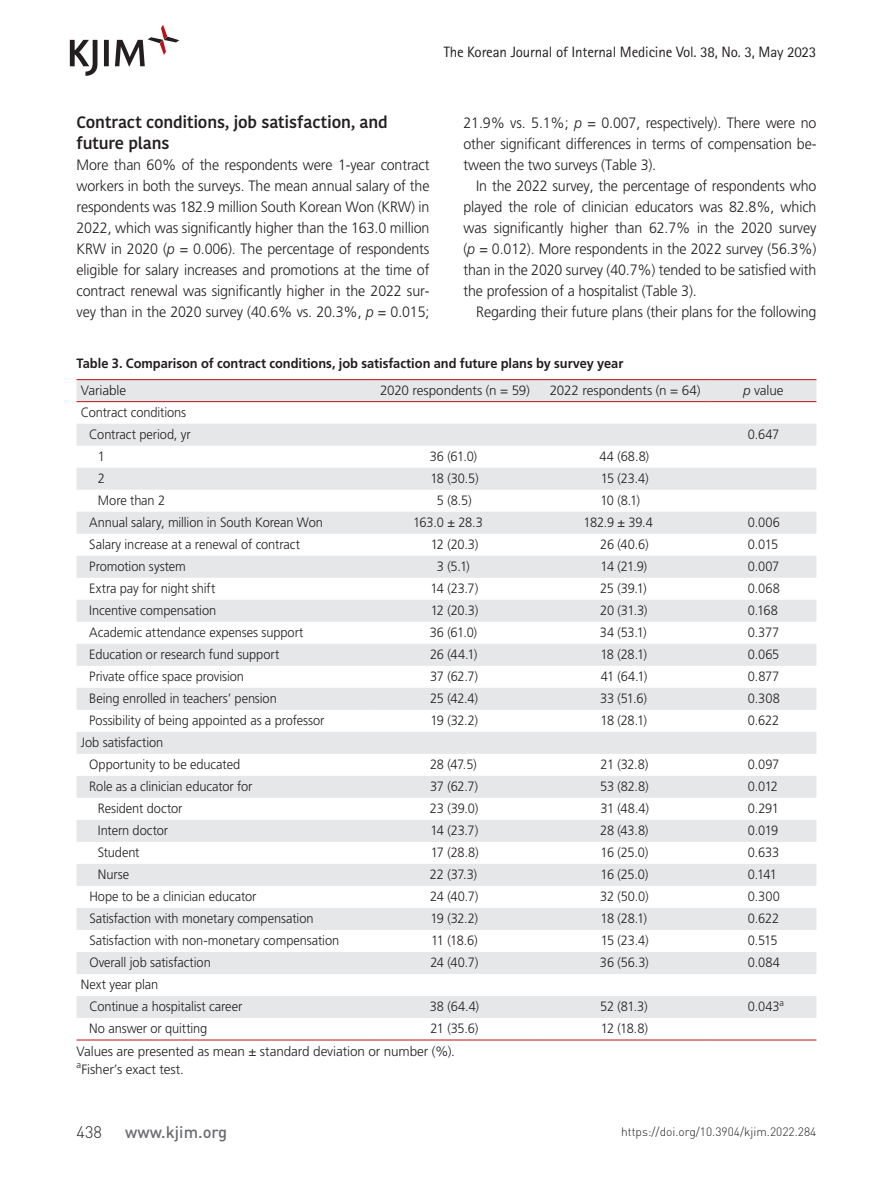
<style>
.page{position:relative;width:893px;height:1191px;background:#fff}
.page>*{position:absolute;margin:0;border:0;box-sizing:border-box;transform-origin:0 0}
.t1{font:600 16.5px/21px "Kohinoor Bangla";letter-spacing:-.01em;color:#231f20}
.t2{font:500 16.5px "DIN Pro";color:#6c6d70}
.t3{font:300 16.5px "DIN Pro";color:#231f20}
.t4{font:300 15px/21px "Frutiger LT Std";letter-spacing:-.01em;color:#231f20;text-align:justify;scale:.95 1}
.t5{font:15px "Rotis Sans Serif Std";letter-spacing:-.01em;color:#231f20}
.t6{font:300 13.5px/22px "Frutiger LT Std";letter-spacing:-.005em;color:#231f20;scale:.95 1}
.t7{font:300 13.5px/18px "Frutiger LT Std";letter-spacing:-.005em;color:#231f20}
.t8{font:700 13.5px "Frutiger LT Std";color:#231f20;scale:.95 1}
.t9{font:300 12px "DIN Pro";color:#231f20}
.s1{font-style:italic}
</style>
<div class="page">
<svg style="left:70px;top:25px;width:109px;height:51px"></svg>
<svg style="left:77px;top:380px;width:739px;height:638px;fill:#e7e8ea"></svg>
<hr style="left:77px;top:379px;width:293px;height:1px;background:#bb1018">
<hr style="left:370px;top:379px;width:170px;height:1px;background:#bb1018">
<hr style="left:540px;top:379px;width:170px;height:1px;background:#bb1018">
<hr style="left:710px;top:379px;width:106px;height:1px;background:#bb1018">
<hr style="left:77px;top:401px;width:293px;height:1px;background:#bb1018">
<hr style="left:370px;top:401px;width:170px;height:1px;background:#bb1018">
<hr style="left:540px;top:401px;width:170px;height:1px;background:#bb1018">
<hr style="left:710px;top:401px;width:106px;height:1px;background:#bb1018">
<hr style="left:77px;top:1039px;width:293px;height:1px;background:#bb1018">
<hr style="left:370px;top:1039px;width:170px;height:1px;background:#bb1018">
<hr style="left:540px;top:1039px;width:170px;height:1px;background:#bb1018">
<hr style="left:710px;top:1039px;width:106px;height:1px;background:#bb1018">
<p class="t5" style="left:444px;top:43px;width:374px">The Korean Journal of Internal Medicine Vol. 38, No. 3, May 2023</p>
<p class="t1" style="left:77px;top:111px;width:313px">Contract conditions, job satisfaction, and future plans</p>
<p class="t4" style="left:77px;top:154px;width:373px">More than 60% of the respondents were 1-year contract workers in both the surveys. The mean annual salary of the respondents was 182.9 million South Korean Won (KRW) in 2022, which was significantly higher than the 163.0 million KRW in 2020 (<span class="s1">p</span> = 0.006). The percentage of respondents eligible for salary increases and promotions at the time of contract renewal was significantly higher in the 2022 sur&shy;vey than in the 2020 survey (40.6% vs. 20.3%, <span class="s1">p</span> = 0.015;</p>
<p class="t4" style="left:463px;top:112px;width:373px">21.9% vs. 5.1%; <span class="s1">p</span> = 0.007, respectively). There were no other significant differences in terms of compensation be&shy;tween the two surveys (Table 3).</p>
<p class="t4" style="left:463px;top:175px;width:373px;text-indent:13px">In the 2022 survey, the percentage of respondents who played the role of clinician educators was 82.8%, which was significantly higher than 62.7% in the 2020 survey (<span class="s1">p</span> = 0.012). More respondents in the 2022 survey (56.3%) than in the 2020 survey (40.7%) tended to be satisfied with the profession of a hospitalist (Table 3).</p>
<p class="t4" style="left:476px;top:301px;width:360px">Regarding their future plans (their plans for the following</p>
<p class="t8" style="left:77px;top:356px;width:577px">Table 3. Comparison of contract conditions, job satisfaction and future plans by survey year</p>
<p class="t7" style="left:81px;top:381px;width:47px">Variable</p>
<p class="t7" style="left:380px;top:381px;width:151px">2020 respondents (n = 59)</p>
<p class="t7" style="left:550px;top:381px;width:152px">2022 respondents (n = 64)</p>
<p class="t7" style="left:743px;top:381px;width:42px"><span class="s1">p</span> value</p>
<p class="t6" style="left:89px;top:401px;width:108px;text-indent:-9px">Contract conditions<br>Contract period, yr</p>
<p class="t6" style="left:748px;top:423px;width:35px">0.647</p>
<p class="t6" style="left:98px;top:445px;width:9px">1</p>
<p class="t6" style="left:430px;top:445px;width:51px">36 (61.0)</p>
<p class="t6" style="left:599px;top:445px;width:54px">44 (68.8)</p>
<p class="t6" style="left:98px;top:467px;width:9px">2</p>
<p class="t6" style="left:430px;top:467px;width:52px">18 (30.5)</p>
<p class="t6" style="left:601px;top:467px;width:52px">15 (23.4)</p>
<p class="t6" style="left:98px;top:489px;width:72px">More than 2</p>
<p class="t6" style="left:437px;top:489px;width:38px">5 (8.5)</p>
<p class="t6" style="left:600px;top:489px;width:43px">10 (8.1)</p>
<p class="t6" style="left:89px;top:512px;width:247px">Annual salary, million in South Korean Won</p>
<p class="t6" style="left:413px;top:512px;width:75px">163.0 ± 28.3</p>
<p class="t6" style="left:584px;top:512px;width:74px">182.9 ± 39.4</p>
<p class="t6" style="left:748px;top:512px;width:35px">0.006</p>
<p class="t6" style="left:89px;top:534px;width:223px">Salary increase at a renewal of contract</p>
<p class="t6" style="left:431px;top:534px;width:52px">12 (20.3)</p>
<p class="t6" style="left:600px;top:534px;width:53px">26 (40.6)</p>
<p class="t6" style="left:748px;top:534px;width:33px">0.015</p>
<p class="t6" style="left:89px;top:556px;width:103px">Promotion system</p>
<p class="t6" style="left:437px;top:556px;width:36px">3 (5.1)</p>
<p class="t6" style="left:601px;top:556px;width:51px">14 (21.9)</p>
<p class="t6" style="left:748px;top:556px;width:35px">0.007</p>
<p class="t6" style="left:89px;top:578px;width:134px">Extra pay for night shift</p>
<p class="t6" style="left:430px;top:578px;width:52px">14 (23.7)</p>
<p class="t6" style="left:600px;top:578px;width:50px">25 (39.1)</p>
<p class="t6" style="left:748px;top:578px;width:35px">0.068</p>
<p class="t6" style="left:89px;top:600px;width:135px">Incentive compensation</p>
<p class="t6" style="left:431px;top:600px;width:52px">12 (20.3)</p>
<p class="t6" style="left:600px;top:600px;width:51px">20 (31.3)</p>
<p class="t6" style="left:748px;top:600px;width:33px">0.168</p>
<p class="t6" style="left:89px;top:622px;width:227px">Academic attendance expenses support</p>
<p class="t6" style="left:430px;top:622px;width:51px">36 (61.0)</p>
<p class="t6" style="left:600px;top:622px;width:51px">34 (53.1)</p>
<p class="t6" style="left:748px;top:622px;width:35px">0.377</p>
<p class="t6" style="left:89px;top:644px;width:201px">Education or research fund support</p>
<p class="t6" style="left:430px;top:644px;width:51px">26 (44.1)</p>
<p class="t6" style="left:600px;top:644px;width:50px">18 (28.1)</p>
<p class="t6" style="left:748px;top:644px;width:35px">0.065</p>
<p class="t6" style="left:89px;top:666px;width:164px">Private office space provision</p>
<p class="t6" style="left:430px;top:666px;width:52px">37 (62.7)</p>
<p class="t6" style="left:601px;top:666px;width:51px">41 (64.1)</p>
<p class="t6" style="left:748px;top:666px;width:35px">0.877</p>
<p class="t6" style="left:89px;top:688px;width:199px">Being enrolled in teachers’ pension</p>
<p class="t6" style="left:430px;top:688px;width:52px">25 (42.4)</p>
<p class="t6" style="left:600px;top:688px;width:51px">33 (51.6)</p>
<p class="t6" style="left:748px;top:688px;width:35px">0.308</p>
<p class="t6" style="left:89px;top:710px;width:249px">Possibility of being appointed as a professor</p>
<p class="t6" style="left:430px;top:710px;width:52px">19 (32.2)</p>
<p class="t6" style="left:600px;top:710px;width:50px">18 (28.1)</p>
<p class="t6" style="left:748px;top:710px;width:35px">0.622</p>
<p class="t6" style="left:89px;top:732px;width:160px;text-indent:-9px">Job satisfaction<br>Opportunity to be educated</p>
<p class="t6" style="left:430px;top:754px;width:51px">28 (47.5)</p>
<p class="t6" style="left:601px;top:754px;width:52px">21 (32.8)</p>
<p class="t6" style="left:748px;top:754px;width:35px">0.097</p>
<p class="t6" style="left:89px;top:776px;width:173px">Role as a clinician educator for</p>
<p class="t6" style="left:430px;top:776px;width:52px">37 (62.7)</p>
<p class="t6" style="left:600px;top:776px;width:53px">53 (82.8)</p>
<p class="t6" style="left:748px;top:776px;width:33px">0.012</p>
<p class="t6" style="left:98px;top:798px;width:91px">Resident doctor</p>
<p class="t6" style="left:430px;top:798px;width:52px">23 (39.0)</p>
<p class="t6" style="left:600px;top:798px;width:53px">31 (48.4)</p>
<p class="t6" style="left:748px;top:798px;width:34px">0.291</p>
<p class="t6" style="left:98px;top:820px;width:76px">Intern doctor</p>
<p class="t6" style="left:431px;top:820px;width:52px">14 (23.7)</p>
<p class="t6" style="left:600px;top:820px;width:52px">28 (43.8)</p>
<p class="t6" style="left:748px;top:820px;width:34px">0.019</p>
<p class="t6" style="left:98px;top:842px;width:45px">Student</p>
<p class="t6" style="left:431px;top:842px;width:52px">17 (28.8)</p>
<p class="t6" style="left:601px;top:842px;width:52px">16 (25.0)</p>
<p class="t6" style="left:748px;top:842px;width:34px">0.633</p>
<p class="t6" style="left:98px;top:864px;width:34px">Nurse</p>
<p class="t6" style="left:430px;top:864px;width:51px">22 (37.3)</p>
<p class="t6" style="left:601px;top:864px;width:52px">16 (25.0)</p>
<p class="t6" style="left:748px;top:864px;width:32px">0.141</p>
<p class="t6" style="left:89px;top:886px;width:177px">Hope to be a clinician educator</p>
<p class="t6" style="left:430px;top:886px;width:52px">24 (40.7)</p>
<p class="t6" style="left:600px;top:886px;width:52px">32 (50.0)</p>
<p class="t6" style="left:748px;top:886px;width:35px">0.300</p>
<p class="t6" style="left:89px;top:908px;width:237px">Satisfaction with monetary compensation</p>
<p class="t6" style="left:431px;top:908px;width:52px">19 (32.2)</p>
<p class="t6" style="left:601px;top:908px;width:50px">18 (28.1)</p>
<p class="t6" style="left:748px;top:908px;width:35px">0.622</p>
<p class="t6" style="left:89px;top:930px;width:265px">Satisfaction with non-monetary compensation</p>
<p class="t6" style="left:431px;top:930px;width:51px">11 (18.6)</p>
<p class="t6" style="left:601px;top:930px;width:52px">15 (23.4)</p>
<p class="t6" style="left:748px;top:930px;width:33px">0.515</p>
<p class="t6" style="left:89px;top:952px;width:129px">Overall job satisfaction</p>
<p class="t6" style="left:430px;top:952px;width:52px">24 (40.7)</p>
<p class="t6" style="left:600px;top:952px;width:53px">36 (56.3)</p>
<p class="t6" style="left:748px;top:952px;width:35px">0.084</p>
<p class="t6" style="left:89px;top:974px;width:163px;text-indent:-9px">Next year plan<br>Continue a hospitalist career</p>
<p class="t6" style="left:430px;top:996px;width:53px">38 (64.4)</p>
<p class="t6" style="left:600px;top:996px;width:51px">52 (81.3)</p>
<p class="t6" style="left:748px;top:996px;width:39px">0.043<sup>a</sup></p>
<p class="t6" style="left:89px;top:1018px;width:126px">No answer or quitting</p>
<p class="t6" style="left:430px;top:1018px;width:52px">21 (35.6)</p>
<p class="t6" style="left:601px;top:1018px;width:51px">12 (18.8)</p>
<p class="t7" style="left:77px;top:1042px;width:380px">Values are presented as mean ± standard deviation or number (%). <sup>a</sup>Fisher’s exact test.</p>
<p class="t3" style="left:77px;top:1120px;width:27px">438</p>
<p class="t2" style="left:125px;top:1120px;width:104px">www.kjim.org</p>
<p class="t9" style="left:621px;top:1123px;width:197px">https://doi.org/10.3904/kjim.2022.284</p>
</div>
